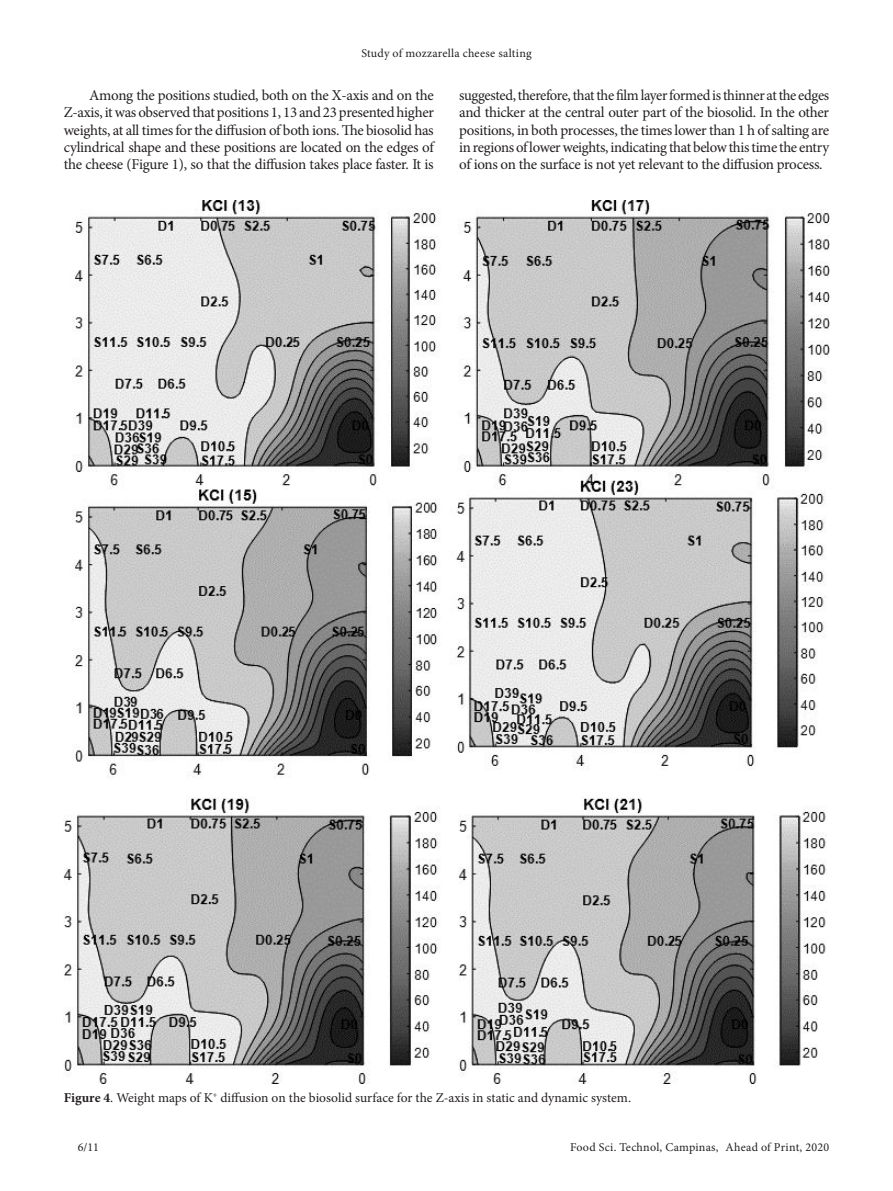
<style>
.page{position:relative;width:893px;height:1191px;background:#fff}
.page>*{position:absolute;margin:0;border:0;box-sizing:border-box;transform-origin:0 0}
.Paragraph{font:15px/17.2px "Minion Pro";letter-spacing:-.02em;color:#231f20;text-align:justify}
.FigureCaption{font:13.5px "Minion Pro";color:#231f20}
.t1{font:12px "Minion Pro";letter-spacing:.02em;color:#231f20}
.s1{font-weight:700}
.s2{color:#fff}
</style>
<div class="page">
<img style="left:64px;top:201px;width:765px;height:882px">
<p class="t1" style="left:361px;top:45px;width:172px">Study of mozzarella cheese salting</p>
<p class="Paragraph" style="left:459px;top:87px;width:371px">suggested, therefore, that the film layer formed is thinner at the edges and thicker at the central outer part of the biosolid. In the other positions, in both processes, the times lower than 1 h of salting are in regions of lower weights, indicating that below this time the entry of ions on the surface is not yet relevant to the diffusion process.</p>
<p class="Paragraph" style="left:64px;top:87px;width:372px;text-indent:26px">Among the positions studied, both on the X-axis and on the Z-axis, it was observed that positions 1, 13 and 23 presented higher weights, at all times for the diffusion of both ions. The biosolid has cylindrical shape and these positions are located on the edges of the cheese (Figure 1), so that the diffusion takes place faster. It is</p>
<p class="FigureCaption" style="left:64px;top:1088px;width:569px"><span class="s1">Figure 4</span>. Weight maps of K<sup>+</sup> diffusion on the biosolid surface for the Z-axis in static and dynamic system.</p>
<p class="t1" style="left:64px;top:1139px;width:37px"><span class="s2">6</span> 6/11</p>
<p class="t1" style="left:570px;top:1139px;width:261px">Food Sci. Technol, Campinas, Ahead of Print, 2020</p>
</div>
